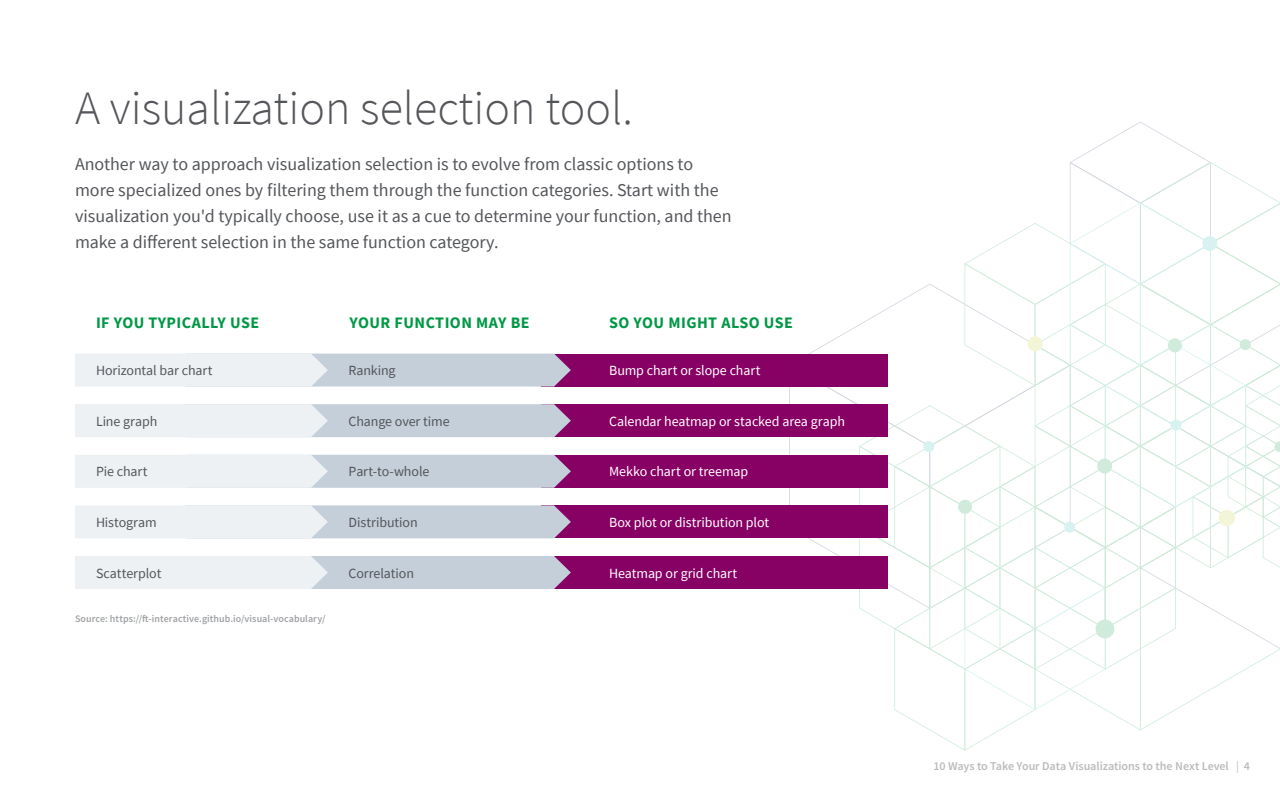
<style>
.page{position:relative;width:1280px;height:800px;background:#fff}
.page>*{position:absolute;margin:0;border:0;box-sizing:border-box;transform-origin:0 0}
.t1{font:300 48px "Source Sans Pro";color:#54565a}
.BODY_P{font:18px/26px "Source Sans Pro";color:#54565a}
.t2{font:700 16px "Source Sans Pro";letter-spacing:.03em;color:#009845}
.Callout_P{font:14px "Source Sans Pro";letter-spacing:-.01em;color:#fff}
.Callout_P-2{font:14px "Source Sans Pro";letter-spacing:-.01em;color:#54565a}
.t3{font:600 12px "Source Sans Pro";letter-spacing:-.005em;color:#bbbbbd}
.Footnote{font:600 10px "Source Sans Pro";letter-spacing:.005em;color:#9fa1a4}
.s1{font-weight:400}
</style>
<div class="page">
<svg style="left:789px;top:122px;width:491px;height:629px"></svg>
<div style="left:1240px;top:339px;width:11px;height:11px;background:#d0ebdb;border-radius:50%"></div>
<div style="left:1064px;top:522px;width:11px;height:11px;background:#d8f2f2;border-radius:50%"></div>
<div style="left:923px;top:441px;width:11px;height:11px;background:#d8f2f2;border-radius:50%"></div>
<div style="left:1170px;top:420px;width:11px;height:11px;background:#d8f2f2;border-radius:50%"></div>
<div style="left:1219px;top:510px;width:16px;height:16px;background:#f2f6d6;border-radius:50%"></div>
<div style="left:1219px;top:510px;width:16px;height:16px;border:1px solid #c0d42f;border-radius:50%"></div>
<div style="left:1168px;top:338px;width:14px;height:14px;background:#d0ebdb;border-radius:50%"></div>
<div style="left:1028px;top:337px;width:14px;height:14px;background:#f2f6d6;border-radius:50%"></div>
<div style="left:1028px;top:336px;width:15px;height:15px;border:1px solid #c0d42f;border-radius:50%"></div>
<div style="left:958px;top:500px;width:14px;height:14px;background:#d0ebdb;border-radius:50%"></div>
<div style="left:1097px;top:459px;width:15px;height:15px;background:#d0ebdb;border-radius:50%"></div>
<div style="left:1202px;top:236px;width:15px;height:15px;background:#d8f2f2;border-radius:50%"></div>
<div style="left:1096px;top:620px;width:18px;height:18px;background:#d0ebdb;border-radius:50%"></div>
<div style="left:541px;top:354px;width:347px;height:33px;background:#870064"></div>
<svg style="left:75px;top:354px;width:496px;height:33px;background:#d7dde5"></svg>
<div style="left:541px;top:404px;width:347px;height:33px;background:#870064"></div>
<svg style="left:75px;top:404px;width:496px;height:33px;background:#d7dce5"></svg>
<div style="left:541px;top:455px;width:347px;height:33px;background:#870064"></div>
<svg style="left:75px;top:455px;width:496px;height:33px;background:#d7dce5"></svg>
<div style="left:541px;top:505px;width:347px;height:33px;background:#870064"></div>
<svg style="left:75px;top:505px;width:496px;height:33px;background:#d7dde5"></svg>
<div style="left:541px;top:556px;width:347px;height:33px;background:#870064"></div>
<svg style="left:75px;top:556px;width:496px;height:33px;background:#d7dce5"></svg>
<h2 class="t1" style="left:75px;top:79px;width:560px">A visualization selection tool.</h2>
<p class="BODY_P" style="left:75px;top:151px;width:658px">Another way to approach visualization selection is to evolve from classic options to more specialized ones by filtering them through the function categories. Start with the visualization you'd typically choose, use it as a cue to determine your function, and then make a different selection in the same function category.</p>
<p class="t2" style="left:96px;top:312px;width:165px">IF YOU TYPICALLY USE</p>
<p class="t2" style="left:350px;top:312px;width:182px">YOUR FUNCTION MAY BE</p>
<p class="t2" style="left:609px;top:312px;width:185px">SO YOU MIGHT ALSO USE</p>
<p class="Callout_P-2" style="left:96px;top:362px;width:118px">Horizontal bar chart</p>
<p class="Callout_P-2" style="left:349px;top:362px;width:49px">Ranking</p>
<p class="Callout_P" style="left:609px;top:362px;width:153px">Bump chart or slope chart</p>
<p class="Callout_P-2" style="left:96px;top:412px;width:63px">Line graph</p>
<p class="Callout_P-2" style="left:349px;top:412px;width:103px">Change over time</p>
<p class="Callout_P" style="left:609px;top:412px;width:237px">Calendar heatmap or stacked area graph</p>
<p class="Callout_P-2" style="left:96px;top:463px;width:53px">Pie chart</p>
<p class="Callout_P-2" style="left:349px;top:463px;width:82px">Part-to-whole</p>
<p class="Callout_P" style="left:609px;top:463px;width:141px">Mekko chart or treemap</p>
<p class="Callout_P-2" style="left:96px;top:514px;width:62px">Histogram</p>
<p class="Callout_P-2" style="left:349px;top:514px;width:71px">Distribution</p>
<p class="Callout_P" style="left:609px;top:514px;width:162px">Box plot or distribution plot</p>
<p class="Callout_P-2" style="left:96px;top:564px;width:67px">Scatterplot</p>
<p class="Callout_P-2" style="left:349px;top:564px;width:67px">Correlation</p>
<p class="Callout_P" style="left:609px;top:564px;width:130px">Heatmap or grid chart</p>
<p class="Footnote" style="left:75px;top:613px;width:252px">Source: https://ft-interactive.github.io/visual-vocabulary/</p>
<p class="t3" style="left:934px;top:758px;width:318px">10 Ways to Take Your Data Visualizations to the Next Level <span class="s1">|</span> 4</p>
</div>
